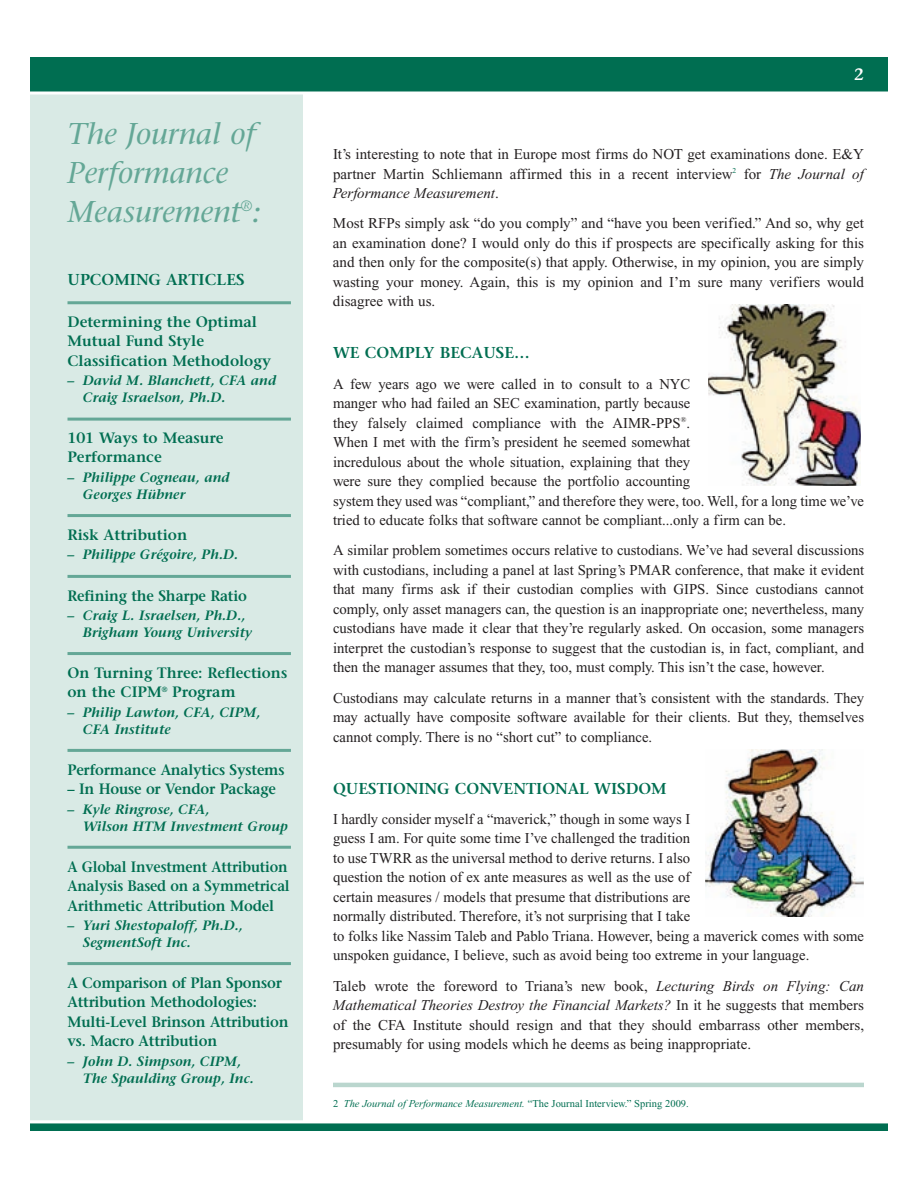
<style>
.page{position:relative;width:918px;height:1188px;background:#fff}
.page>*{position:absolute;margin:0;border:0;box-sizing:border-box;transform-origin:0 0}
.t1{font:italic 30px/39px "Stone Serif";color:#64a796}
.t2{font:600 16.5px "Stone Serif";color:#fff}
.t3{font:600 15.75px "Stone Serif";color:#006e51}
.t4{font:15px/19.5px "Times New Roman";color:#231f20;text-align:justify}
.t5{font:600 15px/19.5px "Stone Serif";letter-spacing:-.01em;color:#006e51;scale:.96 1}
.t6{font:600 15px/19.5px "Stone Serif";letter-spacing:-.01em;color:#006e51}
.t7{font:600 15px/19.5px "Stone Serif";letter-spacing:-.01em;color:#006e51;scale:.93 1}
.t8{font:italic 600 13.5px/16.5px "Stone Serif";color:#006e51}
.t9{font:italic 10.5px "Times New Roman";color:#006e51}
.s1{font-style:italic}
.s2{font-style:normal}
</style>
<div class="page">
<div style="left:28px;top:90px;width:276px;height:1032px;background:#d9eae5"></div>
<div style="left:27px;top:89px;width:279px;height:1035px;border:3px solid #fff"></div>
<div style="left:28px;top:56px;width:862px;height:37px;background:#006e51"></div>
<div style="left:27px;top:54px;width:864px;height:40px;border:3px solid #fff"></div>
<div style="left:28px;top:1122px;width:862px;height:10px;background:#006e51"></div>
<div style="left:27px;top:1120px;width:864px;height:14px;border:3px solid #fff"></div>
<hr style="left:68px;top:301px;width:223px;height:3px;background:#64a796">
<hr style="left:68px;top:418px;width:223px;height:3px;background:#64a796">
<hr style="left:68px;top:514px;width:223px;height:3px;background:#64a796">
<hr style="left:68px;top:575px;width:223px;height:3px;background:#64a796">
<hr style="left:68px;top:652px;width:223px;height:3px;background:#64a796">
<hr style="left:68px;top:749px;width:223px;height:3px;background:#64a796">
<hr style="left:68px;top:846px;width:223px;height:3px;background:#64a796">
<hr style="left:68px;top:962px;width:223px;height:3px;background:#64a796">
<hr style="left:333px;top:1083px;width:531px;height:4px;background:#bad6ce">
<img style="left:708px;top:305px;width:153px;height:181px">
<img style="left:705px;top:749px;width:159px;height:168px">
<h1 class="t1" style="left:68px;top:117px;width:195px">The Journal of<br>Performance<br>Measurement<sup>®</sup>:</h1>
<p class="t3" style="left:68px;top:274px;width:179px">UPCOMING ARTICLES</p>
<p class="t6" style="left:68px;top:313px;width:205px">Determining the Optimal<br>Mutual Fund Style<br>Classification Methodology</p>
<p class="t8" style="left:83px;top:374px;width:195px;text-indent:-15px">– David M. Blanchett, CFA and<br>Craig Israelson, Ph.D.</p>
<p class="t6" style="left:68px;top:430px;width:158px">101 Ways to Measure<br>Performance</p>
<p class="t8" style="left:83px;top:471px;width:148px;text-indent:-15px">– Philippe Cogneau, and<br>Georges Hübner</p>
<p class="t6" style="left:68px;top:526px;width:121px">Risk Attribution</p>
<p class="t8" style="left:68px;top:548px;width:172px">– Philippe Grégoire, Ph.D.</p>
<p class="t5" style="left:68px;top:587px;width:188px">Refining the Sharpe Ratio</p>
<p class="t8" style="left:83px;top:609px;width:171px;text-indent:-15px">– Craig L. Israelsen, Ph.D.,<br>Brigham Young University</p>
<p class="t6" style="left:68px;top:665px;width:221px">On Turning Three: Reflections on the CIPM<sup>®</sup> Program</p>
<p class="t8" style="left:83px;top:706px;width:179px;text-indent:-15px">– Philip Lawton, CFA, CIPM,<br>CFA Institute</p>
<p class="t5" style="left:68px;top:761px;width:228px">Performance Analytics Systems</p>
<p class="t5" style="left:68px;top:781px;width:219px">– In House or Vendor Package</p>
<p class="t8" style="left:83px;top:802px;width:207px;text-indent:-15px">– Kyle Ringrose, CFA,<br>Wilson HTM Investment Group</p>
<p class="t7" style="left:68px;top:858px;width:240px">A Global Investment Attribution<br>Analysis Based on a Symmetrical<br>Arithmetic Attribution Model</p>
<p class="t8" style="left:83px;top:919px;width:161px;text-indent:-15px">– Yuri Shestopaloff, Ph.D.,<br>SegmentSoft Inc.</p>
<p class="t5" style="left:68px;top:975px;width:232px">A Comparison of Plan Sponsor<br>Attribution Methodologies:<br>Multi-Level Brinson Attribution vs. Macro Attribution</p>
<p class="t8" style="left:83px;top:1055px;width:173px;text-indent:-15px">– John D. Simpson, CIPM,<br>The Spaulding Group, Inc.</p>
<p class="t2" style="left:854px;top:68px;width:11px">2</p>
<p class="t4" style="left:333px;top:146px;width:533px">It’s interesting to note that in Europe most firms do NOT get examinations done. E&amp;Y partner Martin Schliemann affirmed this in a recent interview<sup>2</sup> for <span class="s1">The Journal of Performance Measurement</span>.</p>
<p class="t4" style="left:333px;top:215px;width:533px">Most RFPs simply ask “do you comply” and “have you been verified.” And so, why get an examination done? I would only do this if prospects are specifically asking for this and then only for the composite(s) that apply. Otherwise, in my opinion, you are simply wasting your money. Again, this is my opinion and I’m sure many verifiers would disagree with us.</p>
<p class="t3" style="left:333px;top:347px;width:199px">WE COMPLY BECAUSE…</p>
<p class="t4" style="left:333px;top:375px;width:533px;text-align:left">A few years ago we were called in to consult to a NYC<br>manger who had failed an SEC examination, partly because<br>they falsely claimed compliance with the AIMR-PPS<sup>®</sup>.<br>When I met with the firm’s president he seemed somewhat<br>incredulous about the whole situation, explaining that they<br>were sure they complied because the portfolio accounting<br>system they used was “compliant,” and therefore they were, too. Well, for a long time we’ve tried to educate folks that software cannot be compliant...only a firm can be.</p>
<p class="t4" style="left:333px;top:542px;width:533px">A similar problem sometimes occurs relative to custodians. We’ve had several discussions with custodians, including a panel at last Spring’s PMAR conference, that make it evident that many firms ask if their custodian complies with GIPS. Since custodians cannot comply, only asset managers can, the question is an inappropriate one; nevertheless, many custodians have made it clear that they’re regularly asked. On occasion, some managers interpret the custodian’s response to suggest that the custodian is, in fact, compliant, and then the manager assumes that they, too, must comply. This isn’t the case, however.</p>
<p class="t4" style="left:333px;top:689px;width:533px">Custodians may calculate returns in a manner that’s consistent with the standards. They may actually have composite software available for their clients. But they, themselves cannot comply. There is no “short cut” to compliance.</p>
<p class="t3" style="left:333px;top:782px;width:335px">QUESTIONING CONVENTIONAL WISDOM</p>
<p class="t4" style="left:333px;top:811px;width:533px;text-align:left">I hardly consider myself a “maverick,” though in some ways I<br>guess I am. For quite some time I’ve challenged the tradition<br>to use TWRR as the universal method to derive returns. I also<br>question the notion of ex ante measures as well as the use of<br>certain measures / models that presume that distributions are<br>normally distributed. Therefore, it’s not surprising that I take<br>to folks like Nassim Taleb and Pablo Triana. However, being a maverick comes with some unspoken guidance, I believe, such as avoid being too extreme in your language.</p>
<p class="t4" style="left:333px;top:977px;width:533px">Taleb wrote the foreword to Triana’s new book, <span class="s1">Lecturing Birds on Flying: Can Mathematical Theories Destroy the Financial Markets?</span> In it he suggests that members of the CFA Institute should resign and that they should embarrass other members, presumably for using models which he deems as being inappropriate.</p>
<p class="t9" style="left:333px;top:1099px;width:357px"><span class="s2">2</span> The Journal of Performance Measurement. <span class="s2">“The Journal Interview.” Spring 2009.</span></p>
</div>
